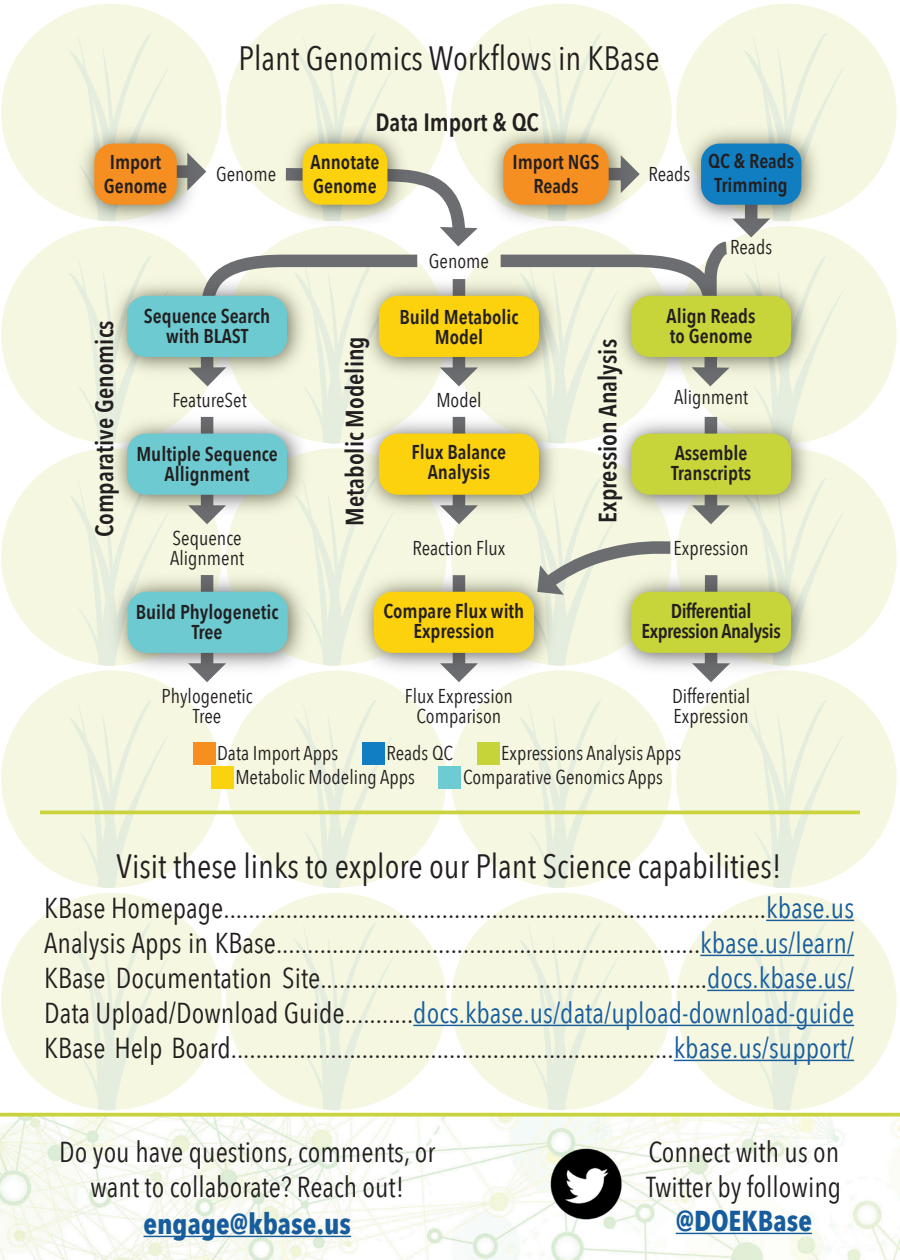
<style>
.page{position:relative;width:900px;height:1260px;background:#fff}
.page>*{position:absolute;margin:0;border:0;box-sizing:border-box;transform-origin:0 0}
.t1{font:33.75px "Avenir Next Condensed";color:#231f20}
.t2{font:28.75px/34.5px "Avenir Next Condensed";color:#231f20;text-align:center}
.t3{font:28.75px "Avenir Next Condensed";color:#175d9e}
.t4{font:700 28.75px "Avenir Next Condensed";color:#175d9e}
.t5{font:600 25px "Avenir Next Condensed";color:#231f20}
.t6{font:20px/20px "Avenir Next Condensed";color:#231f20;text-align:center}
.t7{font:600 20px/20px "Avenir Next Condensed";color:#231f20;text-align:center}
.t8{font:20px "Avenir Next Condensed";letter-spacing:-.02em;color:#231f20}
.t9{font:600 20px/20px "Avenir Next Condensed";letter-spacing:-.02em;color:#231f20;text-align:center}
.s1{color:#175d9e}
.s2{color:#231f20}
</style>
<div class="page">
<img style="left:0;top:1117px;width:900px;height:143px">
<div style="left:1px;top:4px;width:221px;height:217px;background:#f6f7e0;border-radius:50%"></div>
<svg style="left:70px;top:33px;width:98px;height:85px"></svg>
<div style="left:226px;top:4px;width:221px;height:217px;background:#f6f7e0;border-radius:50%"></div>
<div style="left:451px;top:4px;width:221px;height:217px;background:#f6f7e0;border-radius:50%"></div>
<div style="left:676px;top:4px;width:221px;height:217px;background:#f6f7e0;border-radius:50%"></div>
<div style="left:1px;top:226px;width:221px;height:217px;background:#f6f7e0;border-radius:50%"></div>
<svg style="left:69px;top:255px;width:82px;height:188px"></svg>
<div style="left:676px;top:226px;width:221px;height:217px;background:#f6f7e0;border-radius:50%"></div>
<div style="left:1px;top:448px;width:221px;height:218px;background:#f6f7e0;border-radius:50%"></div>
<svg style="left:69px;top:482px;width:93px;height:184px"></svg>
<div style="left:226px;top:448px;width:221px;height:218px;background:#f6f7e0;border-radius:50%"></div>
<svg style="left:310px;top:495px;width:77px;height:171px"></svg>
<div style="left:451px;top:448px;width:221px;height:217px;background:#f6f7e0;border-radius:50%"></div>
<div style="left:676px;top:448px;width:221px;height:218px;background:#f6f7e0;border-radius:50%"></div>
<svg style="left:760px;top:478px;width:83px;height:183px"></svg>
<div style="left:1px;top:670px;width:221px;height:218px;background:#f6f7e0;border-radius:50%"></div>
<svg style="left:69px;top:700px;width:100px;height:188px"></svg>
<div style="left:226px;top:670px;width:221px;height:218px;background:#f6f7e0;border-radius:50%"></div>
<svg style="left:294px;top:700px;width:100px;height:188px"></svg>
<div style="left:451px;top:670px;width:221px;height:218px;background:#f6f7e0;border-radius:50%"></div>
<svg style="left:519px;top:700px;width:100px;height:188px"></svg>
<div style="left:676px;top:670px;width:221px;height:218px;background:#f6f7e0;border-radius:50%"></div>
<svg style="left:744px;top:700px;width:100px;height:188px"></svg>
<div style="left:1px;top:893px;width:221px;height:217px;background:#f6f7e0;border-radius:50%"></div>
<svg style="left:70px;top:922px;width:99px;height:188px"></svg>
<div style="left:226px;top:893px;width:221px;height:217px;background:#f6f7e0;border-radius:50%"></div>
<svg style="left:295px;top:922px;width:99px;height:188px"></svg>
<div style="left:451px;top:893px;width:221px;height:217px;background:#f6f7e0;border-radius:50%"></div>
<svg style="left:519px;top:922px;width:100px;height:188px"></svg>
<div style="left:676px;top:893px;width:221px;height:217px;background:#f6f7e0;border-radius:50%"></div>
<svg style="left:744px;top:919px;width:100px;height:191px"></svg>
<svg style="left:535px;top:478px;width:146px;height:187px"></svg>
<svg style="left:488px;top:31px;width:356px;height:412px"></svg>
<svg style="left:194px;top:31px;width:284px;height:412px"></svg>
<img style="left:71px;top:118px;width:135px;height:116px">
<div style="left:94px;top:144px;width:83px;height:61px;background:#f68f21;border-radius:19px"></div>
<img style="left:102px;top:270px;width:214px;height:116px">
<div style="left:127px;top:296px;width:160px;height:61px;background:#6dcad1;border-radius:19px"></div>
<img style="left:676px;top:118px;width:154px;height:116px">
<div style="left:701px;top:144px;width:100px;height:61px;background:#127ec2;border-radius:19px"></div>
<img style="left:277px;top:118px;width:140px;height:116px">
<div style="left:303px;top:144px;width:84px;height:61px;background:#fbd20d;border-radius:19px"></div>
<img style="left:102px;top:408px;width:214px;height:116px">
<div style="left:127px;top:434px;width:160px;height:61px;background:#6dcad1;border-radius:19px"></div>
<img style="left:102px;top:566px;width:215px;height:116px">
<div style="left:128px;top:592px;width:160px;height:61px;background:#6dcad1;border-radius:19px"></div>
<img style="left:354px;top:270px;width:214px;height:116px">
<div style="left:379px;top:296px;width:160px;height:61px;background:#fbd20d;border-radius:19px"></div>
<img style="left:354px;top:408px;width:214px;height:116px">
<div style="left:379px;top:434px;width:160px;height:61px;background:#fbd20d;border-radius:19px"></div>
<img style="left:348px;top:566px;width:215px;height:116px">
<div style="left:374px;top:592px;width:160px;height:61px;background:#fbd20d;border-radius:19px"></div>
<img style="left:606px;top:270px;width:214px;height:116px">
<div style="left:631px;top:296px;width:160px;height:61px;background:#c7d43a;border-radius:19px"></div>
<img style="left:606px;top:408px;width:214px;height:116px">
<div style="left:631px;top:434px;width:160px;height:61px;background:#c7d43a;border-radius:19px"></div>
<img style="left:606px;top:566px;width:214px;height:116px">
<div style="left:631px;top:592px;width:160px;height:61px;background:#c7d43a;border-radius:19px"></div>
<img style="left:488px;top:118px;width:150px;height:116px">
<div style="left:503px;top:144px;width:106px;height:61px;background:#f68f21;border-radius:19px"></div>
<div style="left:193px;top:742px;width:23px;height:22px;background:#f68f20"></div>
<div style="left:363px;top:742px;width:22px;height:22px;background:#127ec2"></div>
<div style="left:477px;top:742px;width:23px;height:22px;background:#c7d439"></div>
<div style="left:211px;top:766px;width:23px;height:23px;background:#fad20e"></div>
<div style="left:438px;top:766px;width:23px;height:23px;background:#6dcbd2"></div>
<hr style="left:766px;top:920px;width:88px;height:1px;background:#175d9e">
<hr style="left:700px;top:955px;width:154px;height:1px;background:#175d9e">
<hr style="left:707px;top:990px;width:147px;height:1px;background:#175d9e">
<hr style="left:413px;top:1025px;width:441px;height:1px;background:#175d9e">
<hr style="left:674px;top:1060px;width:180px;height:1px;background:#175d9e">
<hr style="left:40px;top:811px;width:820px;height:3px;background:#c9d33e">
<svg style="left:0;top:1113px;width:900px;height:4px;background:#ced753"></svg>
<hr style="left:144px;top:1236px;width:207px;height:1px;background:#175d9e">
<img style="left:548px;top:1148px;width:75px;height:73px">
<hr style="left:676px;top:1233px;width:136px;height:1px;background:#175d9e">
<p class="t1" style="left:239px;top:29px;width:423px">Plant Genomics Workflows in KBase</p>
<p class="t7" style="left:104px;top:149px;width:65px;line-height:24px">Import<br>Genome</p>
<p class="t5" style="left:375px;top:101px;width:165px">Data Import &amp; QC</p>
<p class="t7" style="left:512px;top:149px;width:89px;line-height:24px">Import NGS<br>Reads</p>
<p class="t7" style="left:311px;top:150px;width:70px;line-height:24px;text-align:left">Annotate<br>Genome</p>
<p class="t6" style="left:216px;top:163px;width:62px">Genome</p>
<p class="t6" style="left:648px;top:163px;width:43px">Reads</p>
<p class="t6" style="left:429px;top:250px;width:62px">Genome</p>
<p class="t7" style="left:708px;top:149px;width:88px;line-height:24px">QC &amp; Reads<br>Trimming</p>
<p class="t6" style="left:730px;top:236px;width:43px">Reads</p>
<p class="t5" style="left:83px;top:537px;width:218px;rotate:-90deg">Comparative Genomics</p>
<p class="t7" style="left:144px;top:306px;width:128px">Sequence Search with BLAST</p>
<p class="t6" style="left:172px;top:389px;width:76px">FeatureSet</p>
<p class="t7" style="left:136px;top:444px;width:143px">Multiple Sequence<br>Allignment</p>
<p class="t7" style="left:667px;top:306px;width:90px;text-align:left">Align Reads to Genome</p>
<p class="t7" style="left:400px;top:306px;width:120px">Build Metabolic<br>Model</p>
<p class="t5" style="left:333px;top:526px;width:191px;rotate:-90deg">Metabolic Modeling</p>
<p class="t5" style="left:586px;top:523px;width:185px;rotate:-90deg">Expression Analysis</p>
<p class="t6" style="left:436px;top:389px;width:47px">Model</p>
<p class="t6" style="left:674px;top:386px;width:75px">Alignment</p>
<p class="t7" style="left:412px;top:442px;width:96px">Flux Balance<br>Analysis</p>
<p class="t7" style="left:671px;top:442px;width:82px;text-align:left">Assemble<br>Transcripts</p>
<p class="t6" style="left:170px;top:527px;width:75px;text-align:left">Sequence<br>Alignment</p>
<p class="t6" style="left:412px;top:537px;width:95px">Reaction Flux</p>
<p class="t6" style="left:674px;top:537px;width:77px">Expression</p>
<p class="t7" style="left:136px;top:601px;width:144px">Build Phylogenetic<br>Tree</p>
<p class="t7" style="left:384px;top:601px;width:142px">Compare Flux with<br>Expression</p>
<p class="t9" style="left:641px;top:600px;width:141px">Differential<br>Expression Analysis</p>
<p class="t6" style="left:162px;top:685px;width:93px">Phylogenetic<br>Tree</p>
<p class="t6" style="left:405px;top:685px;width:110px">Flux Expression<br>Comparison</p>
<p class="t6" style="left:672px;top:685px;width:80px;text-align:left">Differential<br>Expression</p>
<p class="t6" style="left:217px;top:742px;width:123px">Data Import Apps</p>
<p class="t6" style="left:386px;top:742px;width:68px">Reads QC</p>
<p class="t6" style="left:501px;top:742px;width:181px">Expressions Analysis Apps</p>
<p class="t6" style="left:235px;top:766px;width:181px">Metabolic Modeling Apps</p>
<p class="t6" style="left:463px;top:766px;width:201px">Comparative Genomics Apps</p>
<p class="t8" style="left:240px;top:746px;width:116px">Data Import Apps</p>
<p class="t6" style="left:391px;top:752px;width:65px">Reads QC</p>
<p class="t8" style="left:490px;top:746px;width:165px">Expression Analysis Apps</p>
<p class="t1" style="left:117px;top:838px;width:667px">Visit these links to explore our Plant Science capabilities!</p>
<p class="t2" style="left:44px;top:890px;width:812px">KBase Homepage.......................................................................................<span class="s1">kbase.us</span></p>
<p class="t2" style="left:44px;top:925px;width:812px">Analysis Apps in KBase....................................................................<span class="s1">kbase.us/learn/</span></p>
<p class="t2" style="left:44px;top:960px;width:812px">KBase Documentation Site..............................................................<span class="s1">docs.kbase.us/</span></p>
<p class="t3" style="left:44px;top:989px;width:812px"><span class="s2">Data Upload/Download Guide...........</span>docs.kbase.us/data/upload-download-guide</p>
<p class="t2" style="left:44px;top:1030px;width:812px">KBase Help Board.......................................................................<span class="s1">kbase.us/support/</span></p>
<p class="t2" style="left:59px;top:1134px;width:378px">Do you have questions, comments, or want to collaborate? Reach out!</p>
<p class="t4" style="left:144px;top:1207px;width:209px">engage@kbase.us</p>
<p class="t2" style="left:648px;top:1134px;width:192px">Connect with us on</p>
<p class="t2" style="left:646px;top:1168px;width:197px">Twitter by following</p>
<p class="t4" style="left:676px;top:1204px;width:138px">@DOEKBase</p>
</div>
